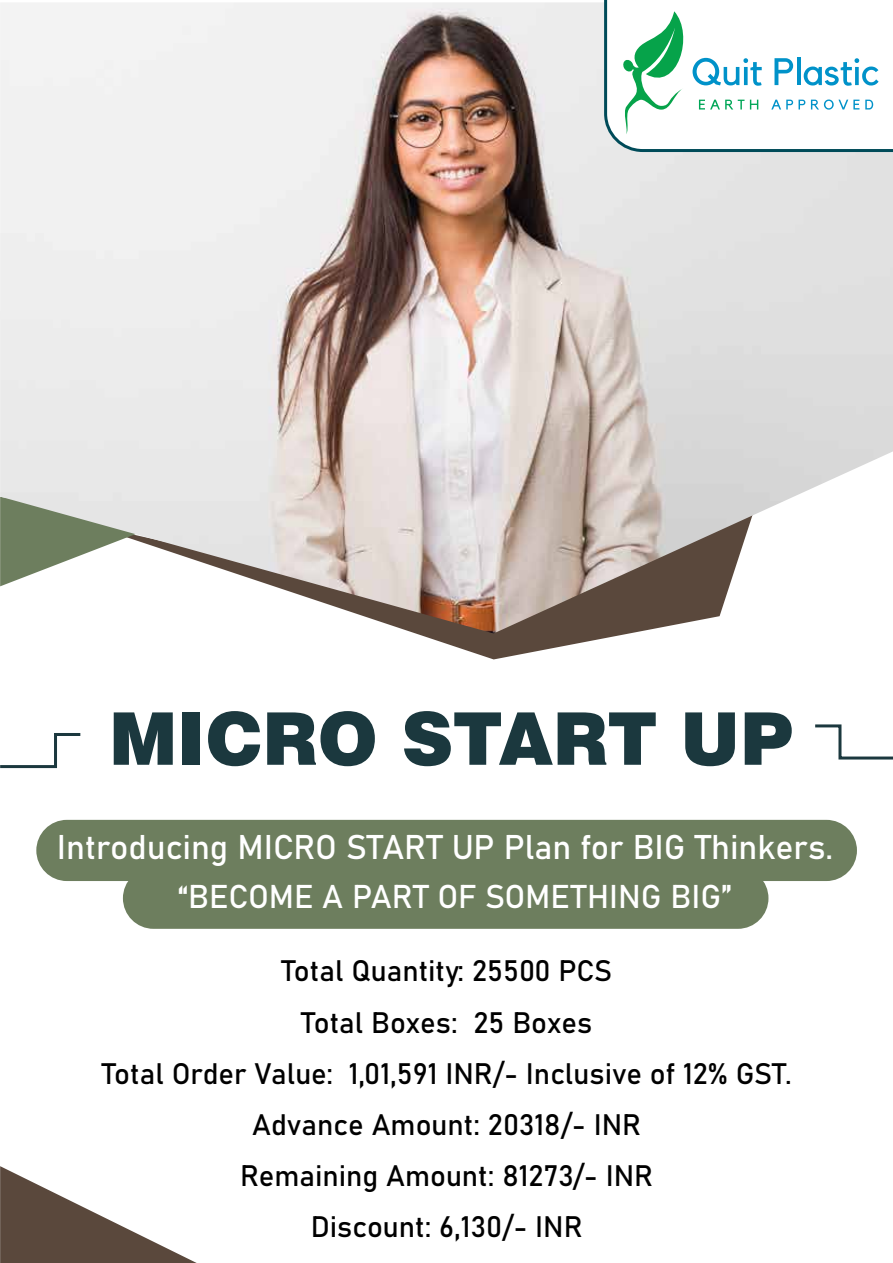
<style>
.page{position:relative;width:893px;height:1263px;background:#fff}
.page>*{position:absolute;margin:0;border:0;box-sizing:border-box;transform-origin:0 0}
.t1{font:900 72.75px "Swiss 721 BT";color:#1b383e}
.t2{font:33.9px "Bahnschrift";color:#fff}
.t3{font:32.55px "Bahnschrift";color:#fff}
.t4{font:29.25px/51.2px "Bahnschrift";color:#000;text-align:center}
</style>
<div class="page">
<svg style="left:414px;top:633px;width:218px;height:26px"></svg>
<svg style="left:0;top:1166px;width:197px;height:97px"></svg>
<div style="left:36px;top:820px;width:821px;height:61px;background:#6d7e5e;border-radius:31px"></div>
<div style="left:123px;top:868px;width:645px;height:61px;background:#6d7e5e;border-radius:31px"></div>
<svg style="left:0;top:733px;width:81px;height:36px"></svg>
<svg style="left:815px;top:724px;width:78px;height:36px"></svg>
<img style="left:0;top:2px;width:893px;height:631px">
<svg style="left:603px;top:0;width:290px;height:154px"></svg>
<h1 class="t1" style="left:109px;top:695px;width:686px">MICRO START UP</h1>
<p class="t2" style="left:57px;top:821px;width:778px">Introducing MICRO START UP Plan for BIG Thinkers.</p>
<p class="t3" style="left:178px;top:871px;width:556px">“BECOME A PART OF SOMETHING BIG”</p>
<p class="t4" style="left:102px;top:943px;width:691px">Total Quantity: 25500 PCS<br>Total Boxes: 25 Boxes<br>Total Order Value: 1,01,591 INR/- Inclusive of 12% GST.<br>Advance Amount: 20318/- INR<br>Remaining Amount: 81273/- INR<br>Discount: 6,130/- INR</p>
</div>
